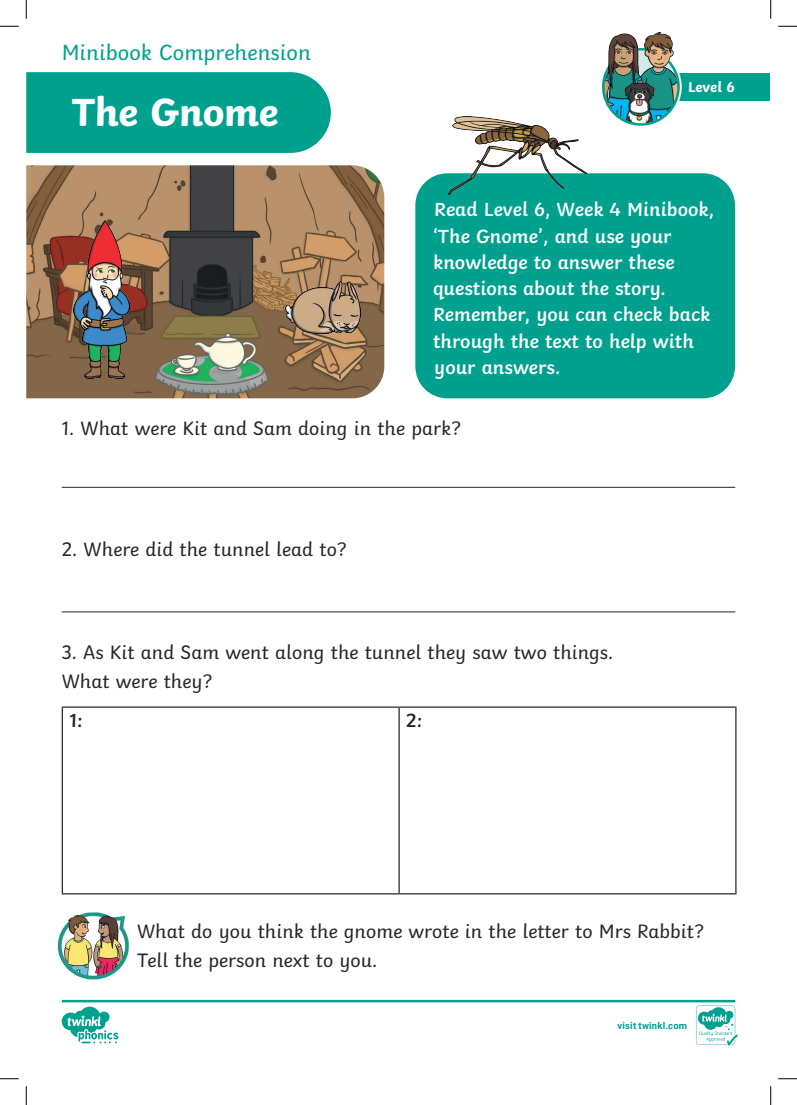
<style>
.page{position:relative;width:797px;height:1105px;background:#fff}
.page>*{position:absolute;margin:0;border:0;box-sizing:border-box;transform-origin:0 0}
.t1{font:700 41.25px "Twinkl";letter-spacing:-.01em;color:#fff}
.t2{font:22.5px "Twinkl";color:#00a08f}
.t3{font:20px/28.4px "Twinkl";color:#282526}
.t4{font:600 20px/26.2px "Twinkl";color:#fff}
.t5{font:600 20px "Twinkl";color:#282526}
.t6{font:700 15px "Twinkl";color:#fff}
.t7{font:700 9.5px "Roboto";letter-spacing:.02em;color:#00a08f}
</style>
<div class="page">
<div style="left:415px;top:173px;width:320px;height:225px;background:#00a08f;border-radius:32px"></div>
<img style="left:26px;top:165px;width:358px;height:233px">
<img style="left:73px;top:220px;width:57px;height:158px">
<img style="left:285px;top:282px;width:75px;height:51px">
<hr style="left:62px;top:487px;width:673px;height:1px;background:#282526">
<hr style="left:62px;top:611px;width:673px;height:1px;background:#282526">
<hr style="left:62px;top:706px;width:337px;height:2px;background:#282526">
<hr style="left:62px;top:708px;width:1px;height:185px;background:#282526">
<hr style="left:399px;top:706px;width:337px;height:2px;background:#282526">
<hr style="left:398px;top:708px;width:2px;height:185px;background:#282526">
<hr style="left:735px;top:708px;width:1px;height:185px;background:#282526">
<hr style="left:62px;top:893px;width:337px;height:1px;background:#282526">
<hr style="left:399px;top:893px;width:337px;height:1px;background:#282526">
<div style="left:26px;top:72px;width:305px;height:81px;background:#00a08f"></div>
<img style="left:57px;top:912px;width:72px;height:67px">
<img style="left:448px;top:116px;width:138px;height:79px">
<div style="left:666px;top:73px;width:104px;height:28px;background:#00a08f"></div>
<div style="left:600px;top:46px;width:81px;height:82px;border:6px solid #fff;border-radius:50%"></div>
<img style="left:603px;top:49px;width:75px;height:75px;border-radius:37px">
<div style="left:602px;top:48px;width:77px;height:78px;border:2px solid #00a08f;border-radius:50%"></div>
<img style="left:607px;top:33px;width:67px;height:65px">
<svg style="left:62px;top:1000px;width:675px;height:45px"></svg>
<svg style="left:0;top:25px;width:19px;height:2px"></svg>
<svg style="left:778px;top:25px;width:19px;height:2px"></svg>
<svg style="left:0;top:1078px;width:19px;height:1px"></svg>
<svg style="left:778px;top:1078px;width:19px;height:1px"></svg>
<svg style="left:25px;top:0;width:2px;height:19px"></svg>
<svg style="left:25px;top:1086px;width:2px;height:19px"></svg>
<svg style="left:770px;top:0;width:1px;height:19px"></svg>
<svg style="left:770px;top:1086px;width:1px;height:19px"></svg>
<p class="t2" style="left:62px;top:35px;width:251px">Minibook Comprehension</p>
<h1 class="t1" style="left:71px;top:79px;width:208px">The Gnome</h1>
<p class="t6" style="left:688px;top:75px;width:48px">Level 6</p>
<p class="t4" style="left:433px;top:195px;width:283px">Read Level 6, Week 4 Minibook, ‘The Gnome’, and use your knowledge to answer these questions about the story.<br>Remember, you can check back through the text to help with your answers.</p>
<p class="t3" style="left:62px;top:412px;width:401px">1. What were Kit and Sam doing in the park?</p>
<p class="t3" style="left:62px;top:533px;width:286px">2. Where did the tunnel lead to?</p>
<p class="t3" style="left:62px;top:636px;width:553px">3. As Kit and Sam went along the tunnel they saw two things.<br>What were they?</p>
<p class="t5" style="left:69px;top:705px;width:15px">1:</p>
<p class="t5" style="left:406px;top:705px;width:17px">2:</p>
<p class="t3" style="left:137px;top:916px;width:568px">What do you think the gnome wrote in the letter to Mrs Rabbit?<br>Tell the person next to you.</p>
<p class="t7" style="left:617px;top:1018px;width:71px">visit twinkl.com</p>
</div>
